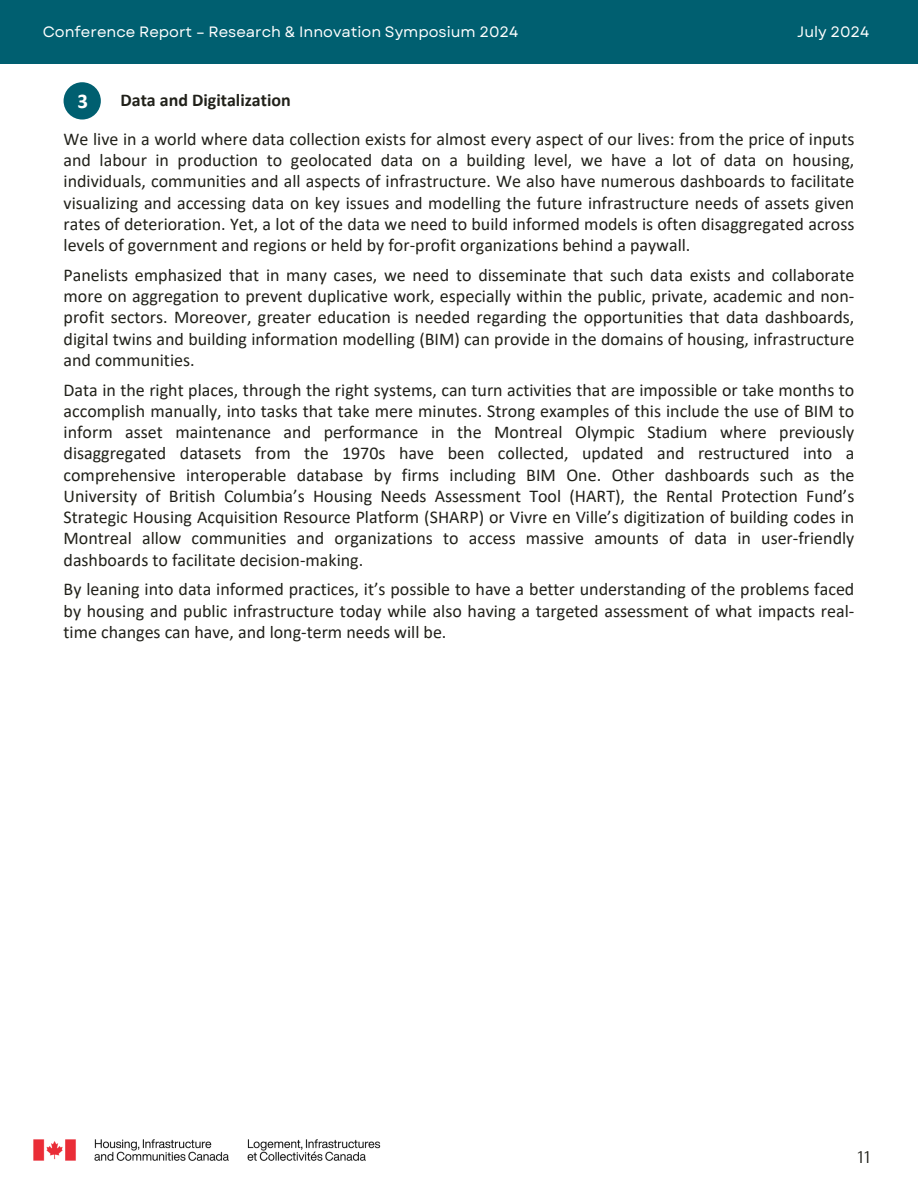
<style>
.page{position:relative;width:918px;height:1188px;background:#fff}
.page>*{position:absolute;margin:0;border:0;box-sizing:border-box;transform-origin:0 0}
.t1{font:700 21px "Calibri";color:#fff}
.t2{font:18px/21.1px "Calibri";color:#21211a;text-align:justify}
.t3{font:700 18px "Calibri";color:#21211a}
.t4{font:18px "Arsenal";color:#21211a}
.t5{font:15px "Garet";color:#fff}
</style>
<div class="page">
<div style="left:0;top:0;width:918px;height:64px;background:#005f70"></div>
<img style="left:33px;top:1139px;width:348px;height:22px">
<div style="left:64px;top:82px;width:37px;height:38px;background:#005f70;border-radius:50%"></div>
<p class="t5" style="left:43px;top:21px;width:477px">Conference Report – Research &amp; Innovation Symposium 2024</p>
<p class="t5" style="left:797px;top:21px;width:74px">July 2024</p>
<h2 class="t3" style="left:120px;top:93px;width:172px">Data and Digitalization</h2>
<h2 class="t2" style="left:64px;top:130px;width:792px">We live in a world where data collection exists for almost every aspect of our lives: from the price of inputs and labour in production to geolocated data on a building level, we have a lot of data on housing, individuals, communities and all aspects of infrastructure. We also have numerous dashboards to facilitate visualizing and accessing data on key issues and modelling the future infrastructure needs of assets given rates of deterioration. Yet, a lot of the data we need to build informed models is often disaggregated across levels of government and regions or held by for-profit organizations behind a paywall.</h2>
<h2 class="t2" style="left:64px;top:266px;width:792px">Panelists emphasized that in many cases, we need to disseminate that such data exists and collaborate more on aggregation to prevent duplicative work, especially within the public, private, academic and non&shy;profit sectors. Moreover, greater education is needed regarding the opportunities that data dashboards, digital twins and building information modelling (BIM) can provide in the domains of housing, infrastructure and communities.</h2>
<h2 class="t2" style="left:64px;top:381px;width:792px">Data in the right places, through the right systems, can turn activities that are impossible or take months to accomplish manually, into tasks that take mere minutes. Strong examples of this include the use of BIM to inform asset maintenance and performance in the Montreal Olympic Stadium where previously disaggregated datasets from the 1970s have been collected, updated and restructured into a comprehensive interoperable database by firms including BIM One. Other dashboards such as the University of British Columbia’s Housing Needs Assessment Tool (HART), the Rental Protection Fund’s Strategic Housing Acquisition Resource Platform (SHARP) or Vivre en Ville’s digitization of building codes in Montreal allow communities and organizations to access massive amounts of data in user-friendly dashboards to facilitate decision-making.</h2>
<p class="t2" style="left:64px;top:580px;width:792px">By leaning into data informed practices, it’s possible to have a better understanding of the problems faced by housing and public infrastructure today while also having a targeted assessment of what impacts real&shy;time changes can have, and long-term needs will be.</p>
<p class="t1" style="left:77px;top:92px;width:12px">3</p>
<h1 class="t4" style="left:857px;top:1145px;width:15px">11</h1>
</div>
